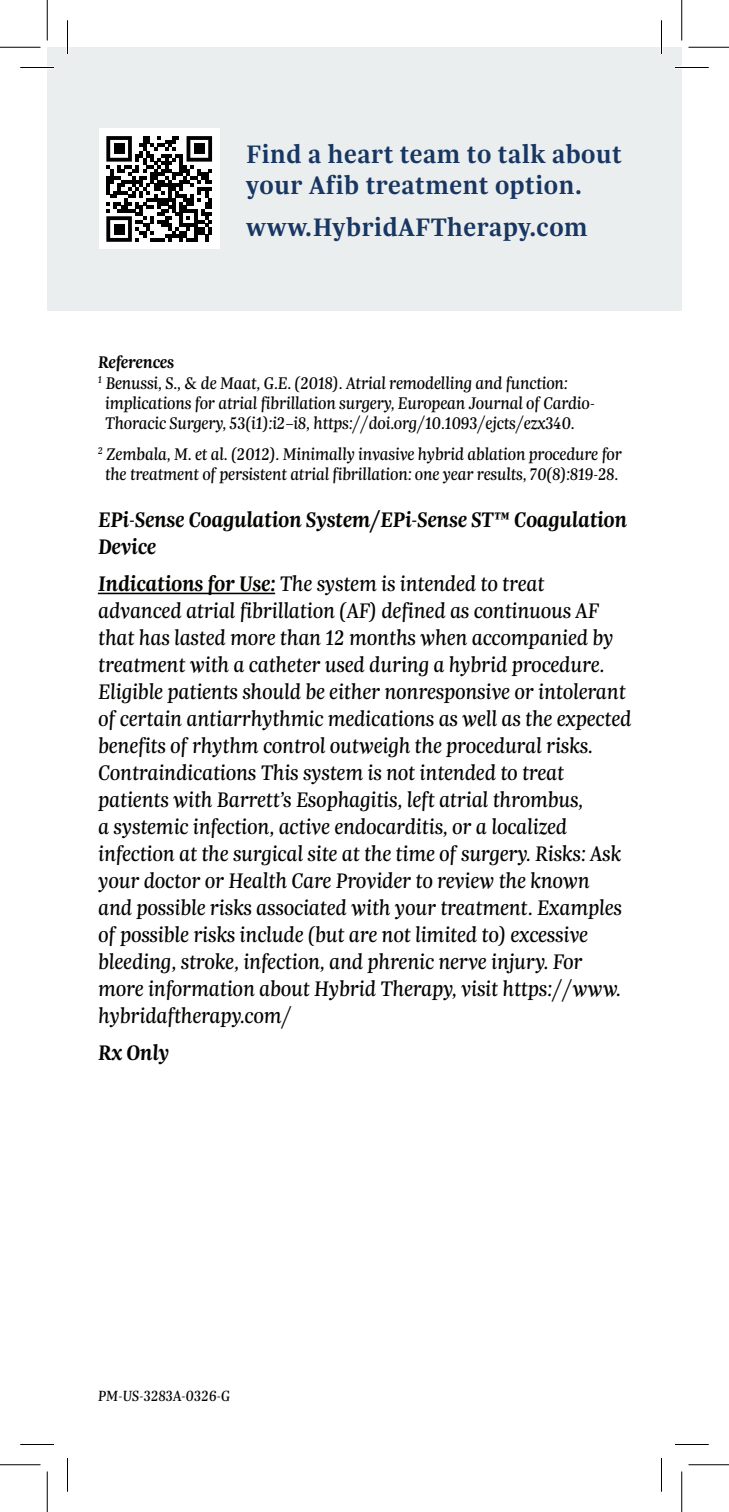
<style>
.page{position:relative;width:729px;height:1512px;background:#fff}
.page>*{position:absolute;margin:0;border:0;box-sizing:border-box;transform-origin:0 0}
.t1{font:600 27px/31.5px "Trola";letter-spacing:.02em;color:#173662}
.t2{font:italic 22.5px/27px "Trola";letter-spacing:-.01em;color:#040503}
.t3{font:italic 600 22.5px/27px "Trola";letter-spacing:-.01em;color:#040503}
.t4{font:italic 18px/20.2px "Trola";letter-spacing:-.015em;color:#040503}
.t5{font:italic 600 18px "Trola";letter-spacing:-.015em;color:#040503}
.t6{font:italic 15.75px "Trola";color:#040503}
.s1{font-weight:600}
</style>
<div class="page">
<div style="left:47px;top:47px;width:635px;height:263px;background:#ebeeee"></div>
<hr style="left:98px;top:593px;width:177px;height:1px;background:#040503">
<div style="left:99px;top:129px;width:120px;height:120px;background:#fff"></div>
<svg style="left:106px;top:136px;width:106px;height:106px"></svg>
<div style="left:114px;top:143px;width:11px;height:11px;background:#000"></div>
<div style="left:194px;top:143px;width:11px;height:11px;background:#000"></div>
<div style="left:114px;top:224px;width:11px;height:10px;background:#000"></div>
<hr style="left:20px;top:66px;width:34px;height:3px;background:#fff">
<hr style="left:675px;top:66px;width:34px;height:3px;background:#fff">
<hr style="left:66px;top:20px;width:3px;height:34px;background:#fff">
<hr style="left:660px;top:20px;width:3px;height:34px;background:#fff">
<hr style="left:20px;top:67px;width:34px;height:1px;background:#000">
<hr style="left:675px;top:67px;width:34px;height:1px;background:#000">
<hr style="left:20px;top:1444px;width:34px;height:1px;background:#000">
<hr style="left:675px;top:1444px;width:34px;height:1px;background:#000">
<hr style="left:67px;top:20px;width:1px;height:34px;background:#000">
<hr style="left:67px;top:1458px;width:1px;height:34px;background:#000">
<hr style="left:661px;top:20px;width:1px;height:34px;background:#000">
<hr style="left:661px;top:1458px;width:1px;height:34px;background:#000">
<hr style="left:0;top:47px;width:40px;height:1px;background:#000">
<hr style="left:688px;top:47px;width:41px;height:1px;background:#000">
<hr style="left:0;top:1464px;width:40px;height:1px;background:#000">
<hr style="left:688px;top:1464px;width:41px;height:1px;background:#000">
<hr style="left:47px;top:0;width:1px;height:40px;background:#000">
<hr style="left:47px;top:1472px;width:1px;height:40px;background:#000">
<hr style="left:681px;top:0;width:1px;height:40px;background:#000">
<hr style="left:681px;top:1472px;width:1px;height:40px;background:#000">
<p class="t1" style="left:246px;top:137px;width:377px">Find a heart team to talk about your Afib treatment option.</p>
<p class="t1" style="left:246px;top:210px;width:343px">www.HybridAFTherapy.com</p>
<p class="t5" style="left:98px;top:351px;width:77px">References</p>
<p class="t4" style="left:105px;top:372px;width:491px;text-indent:-7px"><sup>1</sup> Benussi, S., &amp; de Maat, G.E. (2018). Atrial remodelling and function: implications for atrial fibrillation surgery, European Journal of Cardio-<br>Thoracic Surgery, 53(i1):i2–i8, https://doi.org/10.1093/ejcts/ezx340.</p>
<p class="t4" style="left:98px;top:443px;width:525px;text-align:center"><sup>2</sup> Zembala, M. et al. (2012). Minimally invasive hybrid ablation procedure for the treatment of persistent atrial fibrillation: one year results, 70(8):819-28.</p>
<p class="t3" style="left:98px;top:506px;width:530px">EPi-Sense Coagulation System/EPi-Sense ST™ Coagulation<br>Device</p>
<p class="t2" style="left:98px;top:570px;width:535px"><span class="s1">Indications for Use:</span> The system is intended to treat advanced atrial fibrillation (AF) defined as continuous AF that has lasted more than 12 months when accompanied by treatment with a catheter used during a hybrid procedure.<br>Eligible patients should be either nonresponsive or intolerant of certain antiarrhythmic medications as well as the expected benefits of rhythm control outweigh the procedural risks.<br>Contraindications This system is not intended to treat patients with Barrett’s Esophagitis, left atrial thrombus,<br>a systemic infection, active endocarditis, or a localized infection at the surgical site at the time of surgery. Risks: Ask your doctor or Health Care Provider to review the known<br>and possible risks associated with your treatment. Examples of possible risks include (but are not limited to) excessive bleeding, stroke, infection, and phrenic nerve injury. For more information about Hybrid Therapy, visit https://www. hybridaftherapy.com/</p>
<p class="t3" style="left:98px;top:1039px;width:73px">Rx Only</p>
<p class="t6" style="left:98px;top:1386px;width:133px">PM-US-3283A-0326-G</p>
</div>
